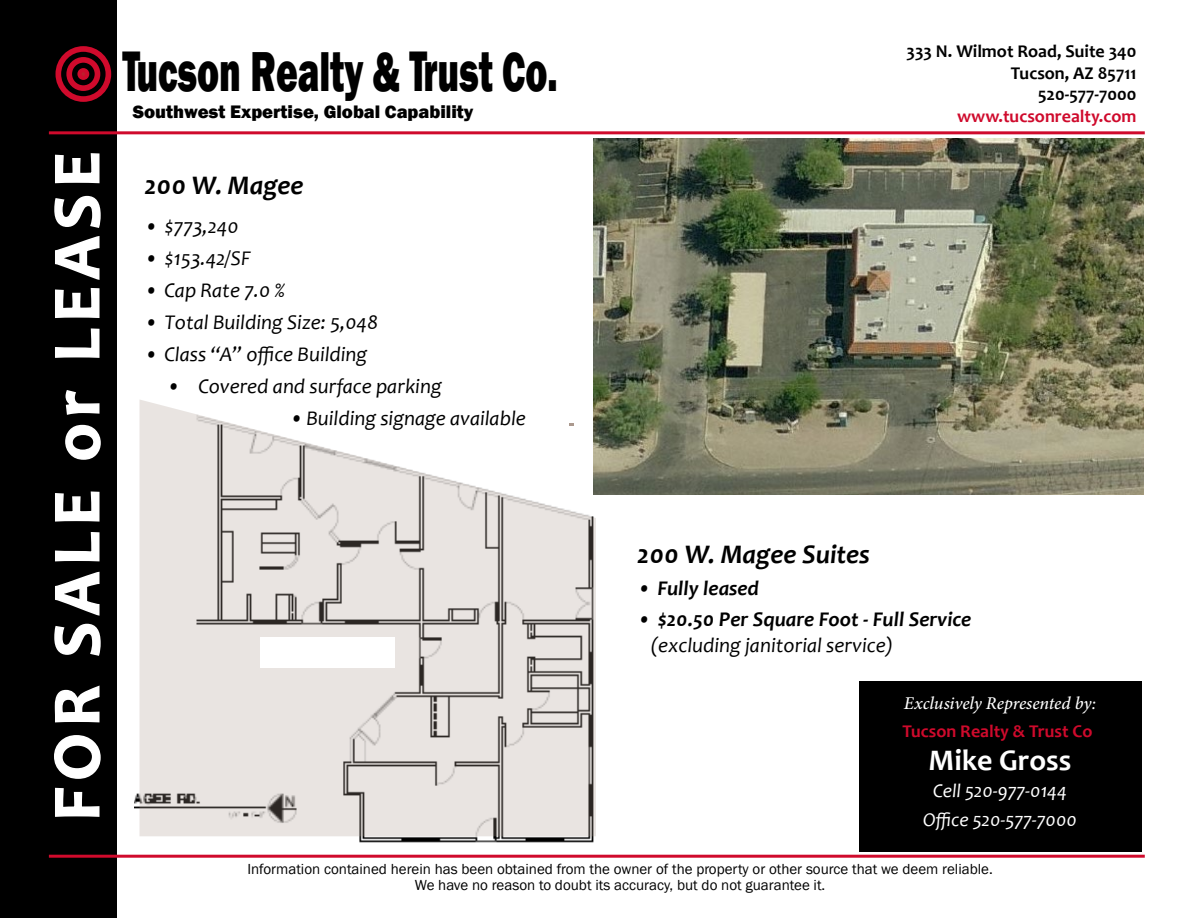
<style>
.page{position:relative;width:1188px;height:918px;background:#fff}
.page>*{position:absolute;margin:0;border:0;box-sizing:border-box;transform-origin:0 0}
.t1{font:800 57.75px "Franklin Gothic";color:#000;scale:.64 1}
.t2{font:700 30px "Candara";color:#fff}
.t3{font:italic 700 27px "Candara";color:#000}
.t4{font:italic 21px "Candara";color:#000}
.t5{font:italic 700 21px "Candara";color:#000}
.t6{font:italic 19.5px/28.5px "Candara";color:#fff;text-align:center}
.t7{font:800 18.6px "Franklin Gothic";color:#000}
.t8{font:700 18px/21.6px "Candara";color:#000;text-align:right}
.t9{font:700 18px "Candara";color:#cf0a2c}
.t10{font:italic 500 18px "Minion Pro";letter-spacing:-.01em;color:#fff}
.t11{font:15px/15.6px "Franklin Gothic";color:#000;text-align:center}
.s1{font-size:58.8px}
.s2{font-size:57.9px}
.s3{font-family:"Franklin Gothic";font-weight:500;font-size:21px;color:#000}
</style>
<div class="page">
<img style="left:134px;top:404px;width:466px;height:439px">
<svg style="left:140px;top:399px;width:456px;height:437px;background:#e0dcda"></svg>
<img style="left:594px;top:138px;width:550px;height:356px">
<div style="left:260px;top:638px;width:135px;height:30px;background:#fff"></div>
<svg style="left:569px;top:423px;width:4px;height:3px"></svg>
<div style="left:859px;top:681px;width:283px;height:171px;background:#000"></div>
<div style="left:0;top:0;width:117px;height:918px;background:#000"></div>
<hr style="left:49px;top:131px;width:1096px;height:3px;background:#cf0a2c">
<hr style="left:49px;top:855px;width:1096px;height:3px;background:#d00a2c">
<svg style="left:54px;top:153px;width:47px;height:664px"></svg>
<div style="left:56px;top:46px;width:55px;height:56px;border:6px solid #d00a2c;border-radius:50%"></div>
<div style="left:66px;top:57px;width:34px;height:34px;border:6px solid #d00a2c;border-radius:50%"></div>
<div style="left:79px;top:70px;width:8px;height:8px;background:#be1e2d;border-radius:50%"></div>
<div style="left:77px;top:68px;width:12px;height:12px;border:4px solid #d00a2c;border-radius:50%"></div>
<h1 class="t1" style="left:122px;top:35px;width:682px"><span class="s1">T</span>ucson <span class="s2">R</span>ealty &amp; <span class="s1">T</span>rust Co.</h1>
<p class="t7" style="left:133px;top:99px;width:342px">Southwest Expertise, Global Capability</p>
<p class="t3" style="left:144px;top:169px;width:161px">200 W. Magee</p>
<p class="t4" style="left:144px;top:213px;width:96px">• $773,240</p>
<p class="t4" style="left:144px;top:245px;width:108px">• $153.42/SF</p>
<p class="t4" style="left:144px;top:277px;width:142px">• Cap Rate 7.0 %</p>
<p class="t4" style="left:144px;top:309px;width:235px">• Total Building Size: 5,048</p>
<p class="t4" style="left:144px;top:341px;width:224px">• Class “A” office Building</p>
<p class="t4" style="left:167px;top:373px;width:276px">• Covered and surface parking</p>
<p class="t4" style="left:290px;top:405px;width:238px">•Building signage available</p>
<p class="t8" style="left:907px;top:40px;width:231px">333 N. Wilmot Road, Suite 340<br>Tucson, AZ 85711<br>520-577-7000</p>
<p class="t9" style="left:957px;top:105px;width:181px">www.tucsonrealty.com</p>
<p class="t3" style="left:637px;top:537px;width:234px">200 W. Magee Suites</p>
<p class="t5" style="left:637px;top:575px;width:123px">• Fully leased</p>
<p class="t5" style="left:637px;top:606px;width:336px">• $20.50 Per Square Foot - Full Service</p>
<p class="t4" style="left:651px;top:632px;width:244px">(excluding janitorial service)</p>
<p class="t10" style="left:904px;top:691px;width:194px">Exclusively Represented by:</p>
<p class="t9" style="left:902px;top:720px;width:197px">Tucson Realty &amp; Trust Co<span class="s3">.</span></p>
<h2 class="t2" style="left:929px;top:742px;width:144px">Mike Gross</h2>
<p class="t6" style="left:923px;top:777px;width:155px">Cell 520-977-0144<br>Office 520-577-7000</p>
<p class="t11" style="left:247px;top:862px;width:747px">Information contained herein has been obtained from the owner of the property or other source that we deem reliable.<br>We have no reason to doubt its accuracy, but do not guarantee it.</p>
</div>
